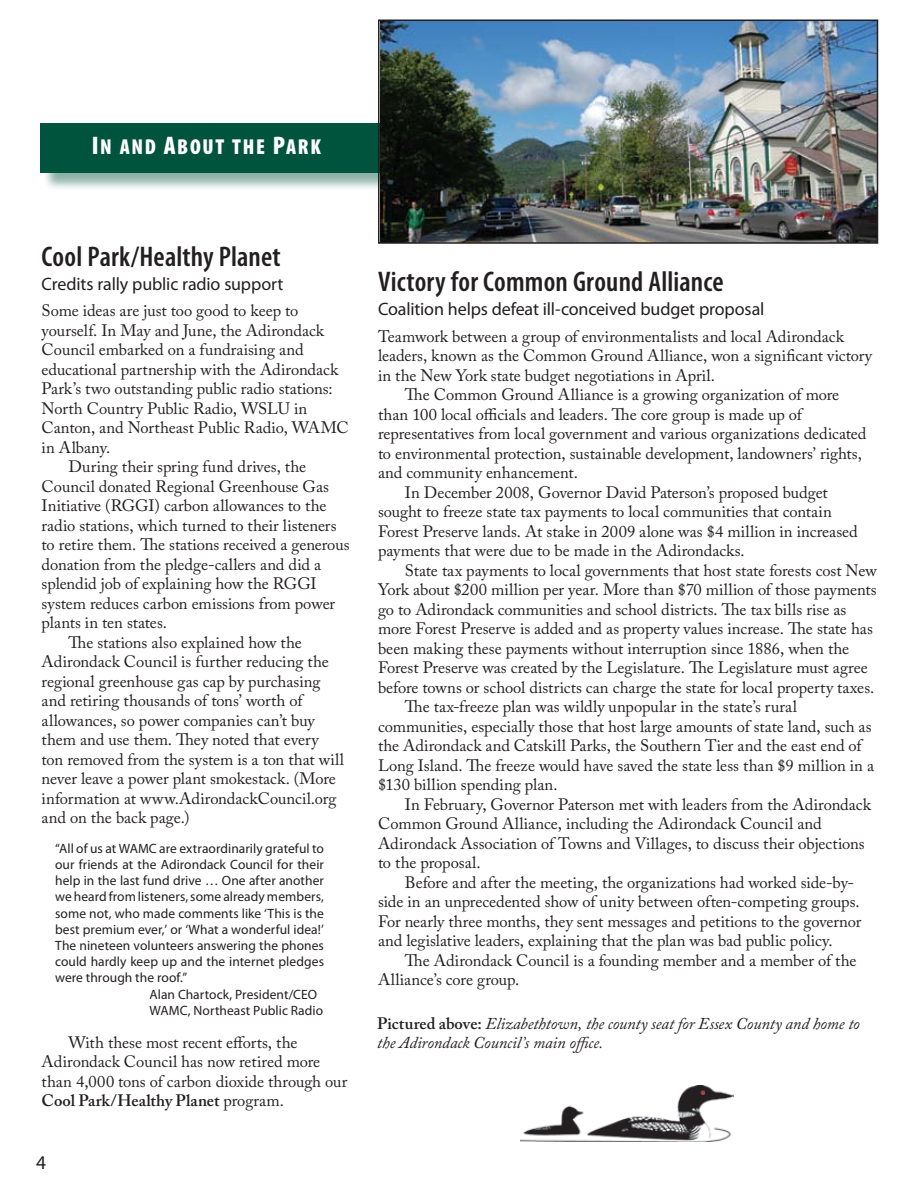
<style>
.page{position:relative;width:918px;height:1188px;background:#fff}
.page>*{position:absolute;margin:0;border:0;box-sizing:border-box;transform-origin:0 0}
.t1{font:600 condensed 28.5px "Myriad Pro";letter-spacing:.005em;color:#231f20}
.t2{font:21.6px "Myriad Pro Black Cond SC850";letter-spacing:.075em;color:#fff}
.t3{font:19.5px "Myriad Pro";color:#231f20}
.t4{font:18px "Myriad Pro";letter-spacing:-.005em;color:#231f20}
.t5{font:16.5px/19.5px "Adobe Caslon Pro";letter-spacing:-.005em;color:#231f20}
.t6{font:italic 16.5px/19.5px "Adobe Caslon Pro";letter-spacing:-.005em;color:#231f20}
.t7{font:13.5px "Myriad Pro";letter-spacing:.005em;color:#231f20}
.s1{font-size:25.5px}
.s2{font-weight:600}
.s3{font-weight:600;font-style:normal}
</style>
<div class="page">
<div style="left:43px;top:126px;width:380px;height:66px;background:#00543d;opacity:.45"></div>
<div style="left:40px;top:123px;width:364px;height:50px;background:#00543d"></div>
<img style="left:381px;top:23px;width:494px;height:218px">
<div style="left:378px;top:20px;width:500px;height:224px;border:2px solid #231f20"></div>
<img style="left:520px;top:1086px;width:214px;height:56px">
<h2 class="t2" style="left:92px;top:133px;width:231px"><span class="s1">I</span>N AND <span class="s1">A</span>BOUT THE <span class="s1">P</span>ARK</h2>
<h1 class="t1" style="left:42px;top:239px;width:241px">Cool Park/Healthy Planet</h1>
<p class="t4" style="left:42px;top:273px;width:243px">Credits rally public radio support</p>
<p class="t5" style="left:42px;top:301px;width:258px">Some ideas are just too good to keep to</p>
<p class="t5" style="left:42px;top:320px;width:284px">yourself. In May and June, the Adirondack</p>
<p class="t5" style="left:42px;top:340px;width:264px">Council embarked on a fundraising and</p>
<p class="t5" style="left:42px;top:359px;width:298px">educational partnership with the Adirondack</p>
<p class="t5" style="left:42px;top:379px;width:293px">Park’s two outstanding public radio stations:</p>
<p class="t5" style="left:42px;top:398px;width:267px">North Country Public Radio, WSLU in</p>
<p class="t5" style="left:42px;top:418px;width:309px">Canton, and Northeast Public Radio, WAMC</p>
<p class="t5" style="left:42px;top:437px;width:70px">in Albany.</p>
<p class="t5" style="left:69px;top:457px;width:239px">During their spring fund drives, the</p>
<p class="t5" style="left:42px;top:476px;width:289px">Council donated Regional Greenhouse Gas</p>
<p class="t5" style="left:42px;top:496px;width:286px">Initiative (RGGI) carbon allowances to the</p>
<p class="t5" style="left:42px;top:515px;width:296px">radio stations, which turned to their listeners</p>
<p class="t5" style="left:42px;top:535px;width:309px">to retire them. The stations received a generous</p>
<p class="t5" style="left:42px;top:554px;width:281px">donation from the pledge-callers and did a</p>
<p class="t5" style="left:42px;top:574px;width:277px">splendid job of explaining how the RGGI</p>
<p class="t5" style="left:42px;top:593px;width:295px">system reduces carbon emissions from power</p>
<p class="t5" style="left:42px;top:613px;width:127px">plants in ten states.</p>
<p class="t5" style="left:69px;top:632px;width:235px">The stations also explained how the</p>
<p class="t5" style="left:42px;top:652px;width:289px">Adirondack Council is further reducing the</p>
<p class="t5" style="left:42px;top:671px;width:280px">regional greenhouse gas cap by purchasing</p>
<p class="t5" style="left:42px;top:691px;width:262px">and retiring thousands of tons’ worth of</p>
<p class="t5" style="left:42px;top:710px;width:275px">allowances, so power companies can’t buy</p>
<p class="t5" style="left:42px;top:730px;width:278px">them and use them. They noted that every</p>
<p class="t5" style="left:42px;top:749px;width:304px">ton removed from the system is a ton that will</p>
<p class="t5" style="left:42px;top:769px;width:296px">never leave a power plant smokestack. (More</p>
<p class="t5" style="left:42px;top:788px;width:296px">information at www.AdirondackCouncil.org</p>
<p class="t5" style="left:42px;top:808px;width:149px">and on the back page.)</p>
<p class="t7" style="left:55px;top:840px;width:270px">“All of us at WAMC are extraordinarily grateful to</p>
<p class="t7" style="left:55px;top:856px;width:270px">our friends at the Adirondack Council for their</p>
<p class="t7" style="left:55px;top:872px;width:270px">help in the last fund drive … One after another</p>
<p class="t7" style="left:55px;top:889px;width:270px">we heard from listeners, some already members,</p>
<p class="t7" style="left:55px;top:905px;width:270px">some not, who made comments like ‘This is the</p>
<p class="t7" style="left:55px;top:921px;width:270px">best premium ever,’ or ‘What a wonderful idea!’</p>
<p class="t7" style="left:55px;top:937px;width:270px">The nineteen volunteers answering the phones</p>
<p class="t7" style="left:55px;top:953px;width:270px">could hardly keep up and the internet pledges</p>
<p class="t7" style="left:55px;top:970px;width:134px">were through the roof.”</p>
<p class="t7" style="left:150px;top:986px;width:169px">Alan Chartock, President/CEO</p>
<p class="t7" style="left:150px;top:1002px;width:175px">WAMC, Northeast Public Radio</p>
<p class="t5" style="left:42px;top:1032px;width:307px;text-indent:27px">With these most recent efforts, the Adirondack Council has now retired more than 4,000 tons of carbon dioxide through our <span class="s2">Cool Park/Healthy Planet</span> program.</p>
<p class="t3" style="left:36px;top:1150px;width:12px">4</p>
<h1 class="t1" style="left:378px;top:264px;width:347px">Victory for Common Ground Alliance</h1>
<p class="t4" style="left:378px;top:298px;width:388px">Coalition helps defeat ill-conceived budget proposal</p>
<p class="t5" style="left:378px;top:326px;width:468px">Teamwork between a group of environmentalists and local Adirondack</p>
<p class="t5" style="left:378px;top:346px;width:496px">leaders, known as the Common Ground Alliance, won a significant victory</p>
<p class="t5" style="left:378px;top:365px;width:339px">in the New York state budget negotiations in April.</p>
<p class="t5" style="left:405px;top:385px;width:436px">The Common Ground Alliance is a growing organization of more</p>
<p class="t5" style="left:378px;top:404px;width:426px">than 100 local officials and leaders. The core group is made up of</p>
<p class="t5" style="left:378px;top:424px;width:490px">representatives from local government and various organizations dedicated</p>
<p class="t5" style="left:378px;top:443px;width:485px">to environmental protection, sustainable development, landowners’ rights,</p>
<p class="t5" style="left:378px;top:463px;width:202px">and community enhancement.</p>
<p class="t5" style="left:405px;top:482px;width:424px">In December 2008, Governor David Paterson’s proposed budget</p>
<p class="t5" style="left:378px;top:502px;width:455px">sought to freeze state tax payments to local communities that contain</p>
<p class="t5" style="left:378px;top:521px;width:481px">Forest Preserve lands. At stake in 2009 alone was $4 million in increased</p>
<p class="t5" style="left:378px;top:541px;width:368px">payments that were due to be made in the Adirondacks.</p>
<p class="t5" style="left:405px;top:560px;width:473px">State tax payments to local governments that host state forests cost New</p>
<p class="t5" style="left:378px;top:580px;width:500px">York about $200 million per year. More than $70 million of those payments</p>
<p class="t5" style="left:378px;top:599px;width:470px">go to Adirondack communities and school districts. The tax bills rise as</p>
<p class="t5" style="left:378px;top:619px;width:496px">more Forest Preserve is added and as property values increase. The state has</p>
<p class="t5" style="left:378px;top:638px;width:473px">been making these payments without interruption since 1886, when the</p>
<p class="t5" style="left:378px;top:658px;width:491px">Forest Preserve was created by the Legislature. The Legislature must agree</p>
<p class="t5" style="left:378px;top:677px;width:498px">before towns or school districts can charge the state for local property taxes.</p>
<p class="t5" style="left:405px;top:697px;width:393px">The tax-freeze plan was wildly unpopular in the state’s rural</p>
<p class="t5" style="left:378px;top:716px;width:495px">communities, especially those that host large amounts of state land, such as</p>
<p class="t5" style="left:378px;top:736px;width:485px">the Adirondack and Catskill Parks, the Southern Tier and the east end of</p>
<p class="t5" style="left:378px;top:755px;width:498px">Long Island. The freeze would have saved the state less than $9 million in a</p>
<p class="t5" style="left:378px;top:775px;width:181px">$130 billion spending plan.</p>
<p class="t5" style="left:405px;top:794px;width:467px">In February, Governor Paterson met with leaders from the Adirondack</p>
<p class="t5" style="left:378px;top:814px;width:445px">Common Ground Alliance, including the Adirondack Council and</p>
<p class="t5" style="left:378px;top:833px;width:488px">Adirondack Association of Towns and Villages, to discuss their objections</p>
<p class="t5" style="left:378px;top:853px;width:104px">to the proposal.</p>
<p class="t5" style="left:405px;top:872px;width:451px">Before and after the meeting, the organizations had worked side-by-</p>
<p class="t5" style="left:378px;top:892px;width:483px">side in an unprecedented show of unity between often-competing groups.</p>
<p class="t5" style="left:378px;top:911px;width:485px">For nearly three months, they sent messages and petitions to the governor</p>
<p class="t5" style="left:378px;top:931px;width:456px">and legislative leaders, explaining that the plan was bad public policy.</p>
<p class="t5" style="left:405px;top:950px;width:453px">The Adirondack Council is a founding member and a member of the</p>
<p class="t5" style="left:378px;top:970px;width:143px">Alliance’s core group.</p>
<p class="t6" style="left:377px;top:1013px;width:484px"><span class="s3">Pictured above:</span> Elizabethtown, the county seat for Essex County and home to the Adirondack Council’s main office.</p>
</div>
